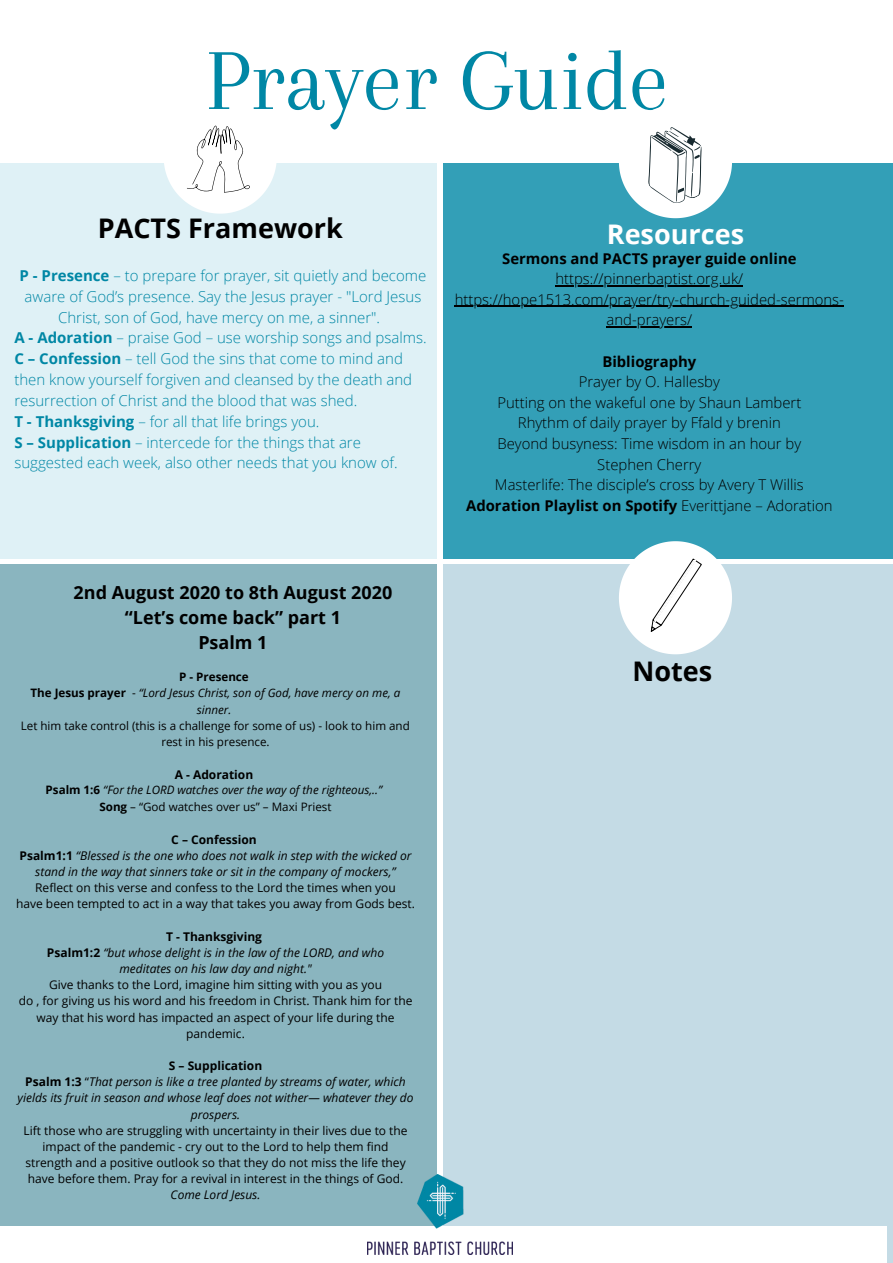
<style>
.page{position:relative;width:893px;height:1263px;background:#fff}
.page>*{position:absolute;margin:0;border:0;box-sizing:border-box;transform-origin:0 0}
.t1{font:90px "Arapey";color:#0087a5}
.t2{font:700 27px "Open Sans";color:#000}
.t3{font:700 27px "Open Sans";color:#fff}
.t4{font:700 18px/25px "Open Sans";color:#000;text-align:center}
.t5{font:300 15px "Open Sans";color:#0087a5}
.t6{font:300 14.85px/20.6px "Open Sans";color:#000;text-align:center}
.t7{font:700 14.85px "Open Sans";color:#000}
.t8{font:12px/16.2px "Open Sans";color:#000;text-align:center}
.t9{font:italic 12px/16.2px "Open Sans";color:#000;text-align:center}
.t10{font:700 12px "Open Sans";color:#000}
.t11{font:italic 11.62px/16.2px "Open Sans";color:#000;text-align:center}
.t12{font:11.62px/16.2px "Open Sans";color:#000;text-align:center}
.s1{font-weight:700}
.s2{font-weight:700;font-style:normal}
.s3{font-style:normal}
</style>
<div class="page">
<div style="left:0;top:0;width:437px;height:558px;background:#dff1f6"></div>
<div style="left:443px;top:0;width:450px;height:558px;background:#339fb7"></div>
<div style="left:0;top:564px;width:437px;height:699px;background:#8ab5bf"></div>
<div style="left:443px;top:564px;width:450px;height:699px;background:#c4dbe5"></div>
<div style="left:0;top:0;width:893px;height:162px;background:#fff"></div>
<div style="left:0;top:1227px;width:887px;height:36px;background:#fff"></div>
<svg style="left:164px;top:125px;width:113px;height:89px"></svg>
<svg style="left:619px;top:127px;width:113px;height:91px"></svg>
<svg style="left:619px;top:541px;width:113px;height:113px"></svg>
<hr style="left:555px;top:285px;width:188px;height:1px;background:#000">
<hr style="left:455px;top:306px;width:389px;height:1px;background:#000">
<hr style="left:606px;top:326px;width:86px;height:2px;background:#000">
<img style="left:368px;top:1174px;width:144px;height:81px">
<h1 class="t1" style="left:206px;top:31px;width:464px">Prayer Guide</h1>
<h2 class="t2" style="left:98px;top:209px;width:247px">PACTS Framework</h2>
<p class="t5" style="left:20px;top:265px;width:408px"><span class="s1">P - Presence</span> – to prepare for prayer, sit quietly and become</p>
<p class="t5" style="left:25px;top:286px;width:398px">aware of God’s presence. Say the Jesus prayer - "Lord Jesus</p>
<p class="t5" style="left:58px;top:306px;width:324px">Christ, son of God, have mercy on me, a sinner".</p>
<p class="t5" style="left:14px;top:327px;width:414px"><span class="s1">A - Adoration</span> – praise God – use worship songs and psalms.</p>
<p class="t5" style="left:14px;top:348px;width:390px"><span class="s1">C – Confession</span> – tell God the sins that come to mind and</p>
<p class="t5" style="left:14px;top:369px;width:399px">then know yourself forgiven and cleansed by the death and</p>
<p class="t5" style="left:14px;top:390px;width:344px">resurrection of Christ and the blood that was shed.</p>
<p class="t5" style="left:14px;top:411px;width:307px"><span class="s1">T - Thanksgiving</span> – for all that life brings you.</p>
<p class="t5" style="left:14px;top:431px;width:348px"><span class="s1">S – Supplication</span> – intercede for the things that are</p>
<p class="t5" style="left:14px;top:452px;width:385px">suggested each week, also other needs that you know of.</p>
<h3 class="t4" style="left:74px;top:579px;width:320px">2nd August 2020 to 8th August 2020 “Let’s come back” part 1<br>Psalm 1</h3>
<p class="t11" style="left:30px;top:669px;width:371px"><span class="s2">P - Presence<br>The Jesus prayer</span> <span class="s3">-</span> “Lord Jesus Christ, son of God, have mercy on me, a sinner.</p>
<p class="t12" style="left:21px;top:717px;width:390px">Let him take control (this is a challenge for some of us) - look to him and rest in his presence.</p>
<p class="t10" style="left:175px;top:766px;width:80px">A - Adoration</p>
<p class="t11" style="left:46px;top:782px;width:338px"><span class="s2">Psalm 1:6</span> “For the LORD watches over the way of the righteous,..”<br><span class="s2">Song</span> <span class="s3">– “God watches over us” – Maxi Priest</span></p>
<p class="t9" style="left:20px;top:831px;width:393px"><span class="s2">C – Confession<br>Psalm1:1</span> “Blessed is the one who does not walk in step with the wicked or stand in the way that sinners take or sit in the company of mockers,”</p>
<p class="t8" style="left:16px;top:879px;width:400px">Reflect on this verse and confess to the Lord the times when you<br>have been tempted to act in a way that takes you away from Gods best.</p>
<p class="t9" style="left:47px;top:928px;width:339px"><span class="s2">T - Thanksgiving<br>Psalm1:2</span> “but whose delight is in the law of the LORD, and who meditates on his law day and night."</p>
<p class="t8" style="left:19px;top:976px;width:395px">Give thanks to the Lord, imagine him sitting with you as you<br>do , for giving us his word and his freedom in Christ. Thank him for the way that his word has impacted an aspect of your life during the pandemic.</p>
<p class="t9" style="left:18px;top:1057px;width:397px"><span class="s2">S – Supplication<br>Psalm 1:3</span> <span class="s3">“</span>That person is like a tree planted by streams of water, which yields its fruit in season and whose leaf does not wither— whatever they do prospers.</p>
<p class="t8" style="left:24px;top:1122px;width:385px">Lift those who are struggling with uncertainty in their lives due to the impact of the pandemic - cry out to the Lord to help them find strength and a positive outlook so that they do not miss the life they have before them. Pray for a revival in interest in the things of God.</p>
<p class="t9" style="left:171px;top:1186px;width:91px">Come Lord Jesus.</p>
<h2 class="t3" style="left:607px;top:215px;width:139px">Resources</h2>
<p class="t7" style="left:502px;top:248px;width:296px">Sermons and PACTS prayer guide online</p>
<p class="t6" style="left:455px;top:268px;width:391px">https://pinnerbaptist.org.uk/ https://hope1513.com/prayer/try-church-guided-sermons&shy;and-prayers/</p>
<p class="t7" style="left:602px;top:351px;width:95px">Bibliography</p>
<p class="t6" style="left:466px;top:371px;width:368px">Prayer by O. Hallesby<br>Putting on the wakeful one by Shaun Lambert<br>Rhythm of daily prayer by Ffald y brenin<br>Beyond busyness: Time wisdom in an hour by<br>Stephen Cherry<br>Masterlife: The disciple’s cross by Avery T Willis <span class="s1">Adoration Playlist on Spotify</span> Everittjane – Adoration</p>
<h2 class="t2" style="left:632px;top:652px;width:81px">Notes</h2>
</div>
